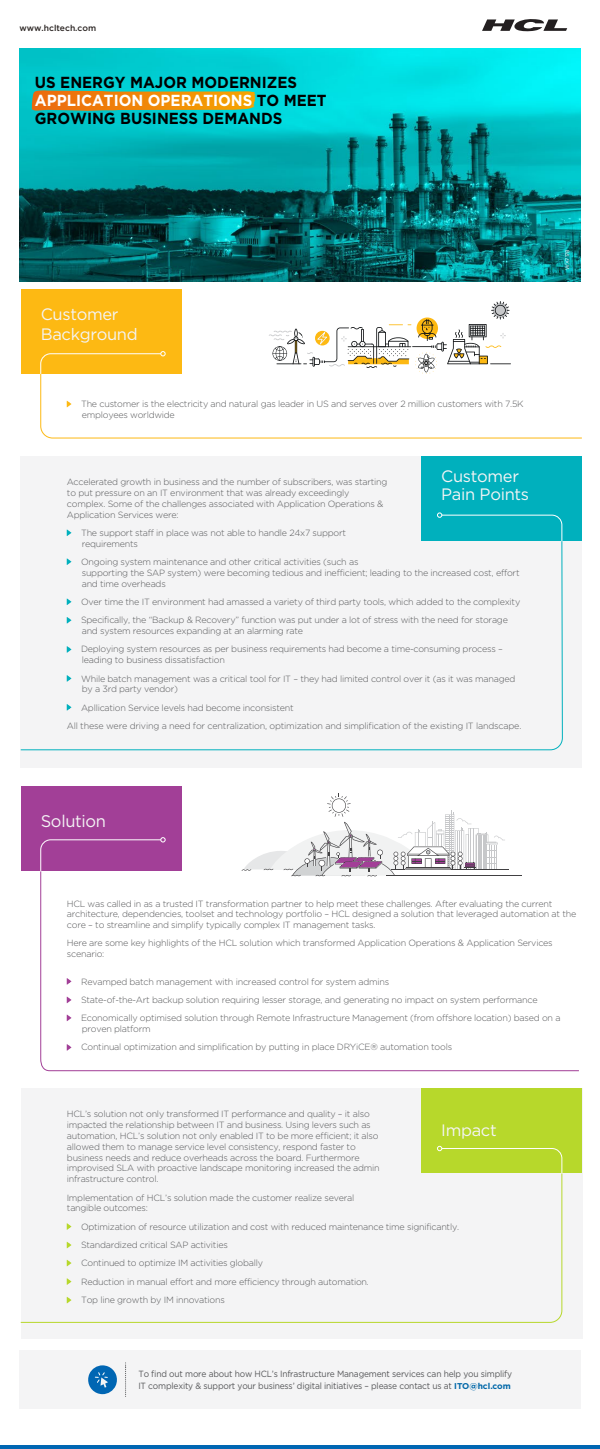
<style>
.page{position:relative;width:600px;height:1449px;background:#fff}
.page>*{position:absolute;margin:0;border:0;box-sizing:border-box;transform-origin:0 0}
.t1{font:16.8px "Gotham";letter-spacing:-.02em;color:#f4f4f5}
.t2{font:16.5px/19.8px "Gotham";letter-spacing:-.02em;color:#f4f4f5}
.t3{font:700 15.98px/18px "Gotham";color:#000;scale:.94 1}
.t4{font:300 9px/10.8px "Gotham";letter-spacing:-.025em;color:#58595b}
.t5{font:9px/11.9px "Gotham";letter-spacing:-.02em;color:#58595b;scale:.94 1}
.t6{font:500 8.55px "Gotham";color:#2b2523}
.t7{font:5.25px "Gotham";letter-spacing:-.02em;color:#fff}
.s1{color:#fff}
.s2{font-weight:700;font-size:8.48px;color:#0067a8}
</style>
<div class="page">
<img style="left:19px;top:49px;width:562px;height:232px">
<div style="left:19px;top:1349px;width:562px;height:59px;background:#f4f4f5"></div>
<div style="left:21px;top:1088px;width:561px;height:250px;background:#f4f4f5"></div>
<div style="left:21px;top:456px;width:561px;height:311px;background:#f4f4f5"></div>
<svg style="left:20px;top:540px;width:543px;height:210px"></svg>
<svg style="left:40px;top:373px;width:542px;height:65px"></svg>
<div style="left:21px;top:289px;width:160px;height:85px;background:#fdb913"></div>
<svg style="left:40px;top:351px;width:126px;height:23px"></svg>
<svg style="left:40px;top:870px;width:539px;height:201px"></svg>
<div style="left:21px;top:786px;width:160px;height:85px;background:#a23f97"></div>
<svg style="left:40px;top:837px;width:126px;height:34px"></svg>
<div style="left:421px;top:456px;width:161px;height:85px;background:#00b0bd"></div>
<svg style="left:437px;top:512px;width:126px;height:30px"></svg>
<svg style="left:21px;top:1173px;width:542px;height:149px"></svg>
<div style="left:421px;top:1088px;width:161px;height:85px;background:#b7d82b"></div>
<svg style="left:437px;top:1145px;width:126px;height:28px"></svg>
<svg style="left:67px;top:529px;width:4px;height:7px"></svg>
<svg style="left:67px;top:400px;width:4px;height:7px"></svg>
<svg style="left:67px;top:558px;width:4px;height:7px"></svg>
<svg style="left:67px;top:598px;width:4px;height:7px"></svg>
<svg style="left:67px;top:617px;width:4px;height:6px"></svg>
<svg style="left:67px;top:646px;width:4px;height:6px"></svg>
<svg style="left:67px;top:675px;width:4px;height:6px"></svg>
<svg style="left:67px;top:704px;width:4px;height:6px"></svg>
<svg style="left:67px;top:977px;width:4px;height:7px"></svg>
<svg style="left:67px;top:996px;width:4px;height:7px"></svg>
<svg style="left:67px;top:1014px;width:4px;height:6px"></svg>
<svg style="left:67px;top:1043px;width:4px;height:7px"></svg>
<svg style="left:67px;top:1222px;width:4px;height:7px"></svg>
<svg style="left:67px;top:1241px;width:4px;height:6px"></svg>
<svg style="left:67px;top:1259px;width:4px;height:6px"></svg>
<svg style="left:67px;top:1277px;width:4px;height:7px"></svg>
<svg style="left:67px;top:1296px;width:4px;height:6px"></svg>
<hr style="left:391px;top:869px;width:118px;height:1px;background:#414042">
<hr style="left:386px;top:875px;width:136px;height:1px;background:#414042">
<svg style="left:242px;top:793px;width:265px;height:83px"></svg>
<svg style="left:88px;top:1365px;width:29px;height:28px"></svg>
<svg style="left:125px;top:1362px;width:1px;height:34px"></svg>
<svg style="left:269px;top:301px;width:242px;height:73px"></svg>
<svg style="left:482px;top:19px;width:85px;height:13px"></svg>
<hr style="left:0;top:1445px;width:600px;height:3px;background:#0066b2">
<svg style="left:32px;top:90px;width:223px;height:21px;background:#d48e1f"></svg>
<p class="t6" style="left:19px;top:22px;width:78px">www.hcltech.com</p>
<h3 class="t3" style="left:35px;top:73px;width:312px">US ENERGY MAJOR MODERNIZES<br><span class="s1">APPLICATION OPERATIONS</span> TO MEET<br>GROWING BUSINESS DEMANDS</h3>
<h2 class="t2" style="left:41px;top:303px;width:99px">Customer<br>Background</h2>
<p class="t4" style="left:82px;top:398px;width:443px;text-indent:-15px">• The customer is the electricity and natural gas leader in US and serves over 2 million customers with 7.5K employees worldwide</p>
<h2 class="t2" style="left:441px;top:466px;width:89px;line-height:18.3px">Customer<br>Pain Points</h2>
<p class="t4" style="left:67px;top:476px;width:322px">Accelerated growth in business and the number of subscribers, was starting to put pressure on an IT environment that was already exceedingly complex. Some of the challenges associated with Application Operations &amp; Application Services were:</p>
<p class="t4" style="left:82px;top:527px;width:266px;text-indent:-15px">• The support staff in place was not able to handle 24x7 support requirements</p>
<p class="t4" style="left:82px;top:556px;width:439px;text-indent:-15px">• Ongoing system maintenance and other critical activities (such as<br>supporting the SAP system) were becoming tedious and inefficient; leading to the increased cost, effort and time overheads</p>
<p class="t4" style="left:67px;top:596px;width:455px">• Over time the IT environment had amassed a variety of third party tools, which added to the complexity</p>
<p class="t4" style="left:82px;top:614px;width:428px;text-indent:-15px">• Specifically, the “Backup &amp; Recovery” function was put under a lot of stress with the need for storage and system resources expanding at an alarming rate</p>
<p class="t4" style="left:82px;top:643px;width:423px;text-indent:-15px">• Deploying system resources as per business requirements had become a time-consuming process – leading to business dissatisfaction</p>
<p class="t4" style="left:82px;top:672px;width:435px;text-indent:-15px">• While batch management was a critical tool for IT – they had limited control over it (as it was managed by a 3rd party vendor)</p>
<p class="t4" style="left:67px;top:698px;width:456px;line-height:18.3px">• Apllication Service levels had become inconsistent<br>All these were driving a need for centralization, optimization and simplification of the existing IT landscape.</p>
<h1 class="t1" style="left:41px;top:810px;width:67px">Solution</h1>
<p class="t7" style="left:564px;top:270px;width:22px;rotate:-90deg">WX7178</p>
<p class="t4" style="left:67px;top:897px;width:511px">HCL was called in as a trusted IT transformation partner to help meet these challenges. After evaluating the current architecture, dependencies, toolset and technology portfolio – HCL designed a solution that leveraged automation at the core – to streamline and simplify typically complex IT management tasks.</p>
<p class="t4" style="left:67px;top:937px;width:488px">Here are some key highlights of the HCL solution which transformed Application Operations &amp; Application Services scenario:</p>
<p class="t4" style="left:67px;top:975px;width:324px">• Revamped batch management with increased control for system admins</p>
<p class="t4" style="left:67px;top:994px;width:472px">• State-of-the-Art backup solution requiring lesser storage, and generating no impact on system performance</p>
<p class="t4" style="left:82px;top:1012px;width:480px;text-indent:-15px">• Economically optimised solution through Remote Infrastructure Management (from offshore location) based on a proven platform</p>
<p class="t4" style="left:67px;top:1041px;width:387px">• Continual optimization and simplification by putting in place DRYiCE® automation tools</p>
<p class="t4" style="left:67px;top:1108px;width:314px">HCL’s solution not only transformed IT performance and quality – it also impacted the relationship between IT and business. Using levers such as automation, HCL’s solution not only enabled IT to be more efficient; it also allowed them to manage service level consistency, respond faster to business needs and reduce overheads across the board. Furthermore improvised SLA with proactive landscape monitoring increased the admin infrastructure control.</p>
<p class="t4" style="left:67px;top:1191px;width:289px">Implementation of HCL’s solution made the customer realize several tangible outcomes:</p>
<p class="t4" style="left:67px;top:1220px;width:394px">• Optimization of resource utilization and cost with reduced maintenance time significantly.</p>
<p class="t4" style="left:67px;top:1238px;width:163px">• Standardized critical SAP activities</p>
<p class="t4" style="left:67px;top:1257px;width:198px">• Continued to optimize IM activities globally</p>
<p class="t4" style="left:67px;top:1275px;width:304px">• Reduction in manual effort and more efficiency through automation.</p>
<p class="t4" style="left:67px;top:1293px;width:160px">• Top line growth by IM innovations</p>
<h2 class="t2" style="left:441px;top:1119px;width:57px">Impact</h2>
<p class="t5" style="left:138px;top:1367px;width:399px">To find out more about how HCL’s Infrastructure Management services can help you simplify<br>IT complexity &amp; support your business’ digital initiatives – please contact us at <span class="s2">ITO@hcl.com</span></p>
</div>
